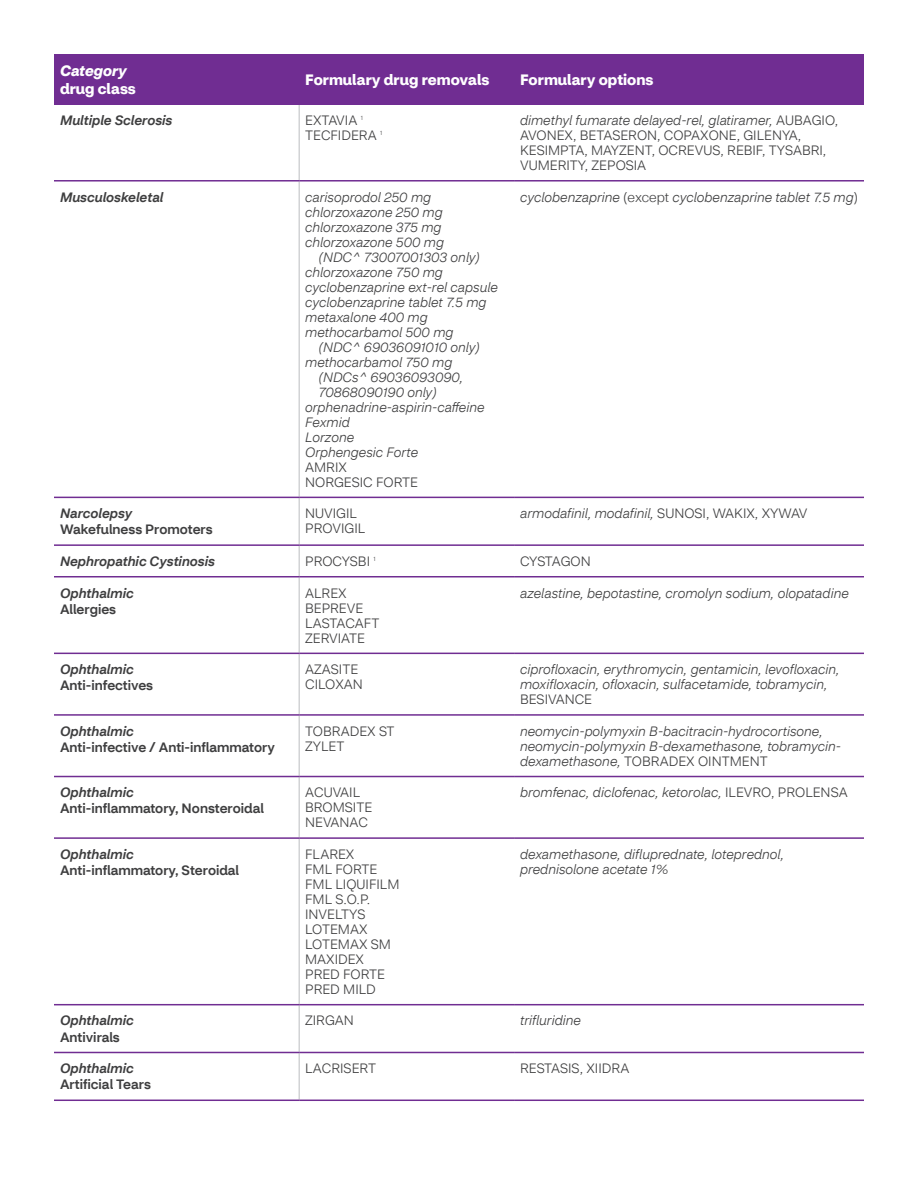
<style>
.page{position:relative;width:918px;height:1188px;background:#fff}
.page>*{position:absolute;margin:0;border:0;box-sizing:border-box;transform-origin:0 0}
.t1{font:700 15px/18.3px "CVS Health Sans";color:#fff}
.t2{font:italic 300 13.5px/15px "CVS Health Sans";color:#3e3e3f}
.t3{font:300 13.5px/15px "CVS Health Sans";color:#3e3e3f}
.t4{font:500 13.5px/16.2px "CVS Health Sans";color:#3e3e3f}
.t5{font:italic 500 13.5px/16.2px "CVS Health Sans";color:#3e3e3f}
.s1{font-style:italic}
.s2{font-style:normal}
</style>
<div class="page">
<div style="left:54px;top:54px;width:245px;height:51px;background:#702d92"></div>
<div style="left:299px;top:54px;width:215px;height:51px;background:#702d92"></div>
<div style="left:514px;top:54px;width:350px;height:51px;background:#702d92"></div>
<hr style="left:299px;top:105px;width:1px;height:75px;background:#bcbdc0">
<hr style="left:299px;top:182px;width:1px;height:315px;background:#bcbdc0">
<hr style="left:299px;top:498px;width:1px;height:46px;background:#bcbdc0">
<hr style="left:299px;top:546px;width:1px;height:30px;background:#bcbdc0">
<hr style="left:299px;top:577px;width:1px;height:76px;background:#bcbdc0">
<hr style="left:299px;top:654px;width:1px;height:60px;background:#bcbdc0">
<hr style="left:299px;top:716px;width:1px;height:60px;background:#bcbdc0">
<hr style="left:299px;top:777px;width:1px;height:60px;background:#bcbdc0">
<hr style="left:299px;top:839px;width:1px;height:165px;background:#bcbdc0">
<hr style="left:299px;top:1005px;width:1px;height:47px;background:#bcbdc0">
<hr style="left:299px;top:1053px;width:1px;height:47px;background:#bcbdc0">
<hr style="left:54px;top:180px;width:245px;height:2px;background:#702d92">
<hr style="left:299px;top:180px;width:215px;height:2px;background:#702d92">
<hr style="left:514px;top:180px;width:350px;height:2px;background:#702d92">
<hr style="left:54px;top:497px;width:245px;height:1px;background:#702d92">
<hr style="left:299px;top:497px;width:215px;height:1px;background:#702d92">
<hr style="left:514px;top:497px;width:350px;height:1px;background:#702d92">
<hr style="left:54px;top:544px;width:245px;height:2px;background:#702d92">
<hr style="left:299px;top:544px;width:215px;height:2px;background:#702d92">
<hr style="left:514px;top:544px;width:350px;height:2px;background:#702d92">
<hr style="left:54px;top:576px;width:245px;height:1px;background:#702d92">
<hr style="left:299px;top:576px;width:215px;height:1px;background:#702d92">
<hr style="left:514px;top:576px;width:350px;height:1px;background:#702d92">
<hr style="left:54px;top:653px;width:245px;height:1px;background:#702d92">
<hr style="left:299px;top:653px;width:215px;height:1px;background:#702d92">
<hr style="left:514px;top:653px;width:350px;height:1px;background:#702d92">
<hr style="left:54px;top:714px;width:245px;height:2px;background:#702d92">
<hr style="left:299px;top:714px;width:215px;height:2px;background:#702d92">
<hr style="left:514px;top:714px;width:350px;height:2px;background:#702d92">
<hr style="left:54px;top:776px;width:245px;height:1px;background:#702d92">
<hr style="left:299px;top:776px;width:215px;height:1px;background:#702d92">
<hr style="left:514px;top:776px;width:350px;height:1px;background:#702d92">
<hr style="left:54px;top:837px;width:245px;height:2px;background:#702d92">
<hr style="left:299px;top:837px;width:215px;height:2px;background:#702d92">
<hr style="left:514px;top:837px;width:350px;height:2px;background:#702d92">
<hr style="left:54px;top:1004px;width:245px;height:1px;background:#702d92">
<hr style="left:299px;top:1004px;width:215px;height:1px;background:#702d92">
<hr style="left:514px;top:1004px;width:350px;height:1px;background:#702d92">
<hr style="left:54px;top:1052px;width:245px;height:1px;background:#702d92">
<hr style="left:299px;top:1052px;width:215px;height:1px;background:#702d92">
<hr style="left:514px;top:1052px;width:350px;height:1px;background:#702d92">
<hr style="left:54px;top:1100px;width:245px;height:1px;background:#702d92">
<hr style="left:299px;top:1100px;width:215px;height:1px;background:#702d92">
<hr style="left:514px;top:1100px;width:350px;height:1px;background:#702d92">
<p class="t1" style="left:60px;top:62px;width:77px"><span class="s1">Category </span>drug class</p>
<p class="t1" style="left:305px;top:71px;width:186px">Formulary drug removals</p>
<p class="t1" style="left:520px;top:71px;width:135px">Formulary options</p>
<p class="t5" style="left:60px;top:112px;width:114px">Multiple Sclerosis</p>
<p class="t3" style="left:305px;top:113px;width:79px">EXTAVIA <sup>1<br></sup>TECFIDERA <sup>1</sup></p>
<p class="t3" style="left:520px;top:113px;width:320px"><span class="s1">dimethyl fumarate delayed-rel, glatiramer,</span> AUBAGIO, AVONEX, BETASERON, COPAXONE, GILENYA, KESIMPTA, MAYZENT, OCREVUS, REBIF, TYSABRI, VUMERITY, ZEPOSIA</p>
<p class="t5" style="left:60px;top:189px;width:105px">Musculoskeletal</p>
<p class="t2" style="left:305px;top:189px;width:128px">carisoprodol 250 mg</p>
<p class="t2" style="left:305px;top:204px;width:139px">chlorzoxazone 250 mg</p>
<p class="t2" style="left:305px;top:219px;width:138px">chlorzoxazone 375 mg</p>
<p class="t2" style="left:305px;top:234px;width:140px">chlorzoxazone 500 mg</p>
<p class="t2" style="left:319px;top:249px;width:163px">(NDC^ 73007001303 only)</p>
<p class="t2" style="left:305px;top:264px;width:139px">chlorzoxazone 750 mg</p>
<p class="t2" style="left:305px;top:279px;width:194px">cyclobenzaprine ext-rel capsule</p>
<p class="t2" style="left:305px;top:294px;width:183px">cyclobenzaprine tablet 7.5 mg</p>
<p class="t2" style="left:305px;top:309px;width:124px">metaxalone 400 mg</p>
<p class="t2" style="left:305px;top:324px;width:150px">methocarbamol 500 mg</p>
<p class="t2" style="left:319px;top:339px;width:163px">(NDC^ 69036091010 only)</p>
<p class="t2" style="left:305px;top:354px;width:149px">methocarbamol 750 mg</p>
<p class="t2" style="left:319px;top:369px;width:146px">(NDCs^ 69036093090,</p>
<p class="t2" style="left:319px;top:384px;width:120px">70868090190 only)</p>
<p class="t2" style="left:305px;top:399px;width:181px">orphenadrine-aspirin-caffeine</p>
<p class="t2" style="left:305px;top:414px;width:46px">Fexmid</p>
<p class="t2" style="left:305px;top:429px;width:51px">Lorzone</p>
<p class="t2" style="left:305px;top:444px;width:115px">Orphengesic Forte</p>
<p class="t3" style="left:305px;top:459px;width:43px">AMRIX</p>
<p class="t3" style="left:305px;top:474px;width:114px">NORGESIC FORTE</p>
<p class="t2" style="left:520px;top:189px;width:339px">cyclobenzaprine <span class="s2">(except</span> cyclobenzaprine tablet 7.5 mg<span class="s2">)</span></p>
<p class="t4" style="left:60px;top:505px;width:154px"><span class="s1">Narcolepsy<br></span>Wakefulness Promoters</p>
<p class="t3" style="left:305px;top:506px;width:62px">NUVIGIL<br>PROVIGIL</p>
<p class="t2" style="left:520px;top:506px;width:289px">armodafinil, modafinil, <span class="s2">SUNOSI, WAKIX, XYWAV</span></p>
<p class="t5" style="left:60px;top:553px;width:157px">Nephropathic Cystinosis</p>
<p class="t3" style="left:305px;top:554px;width:72px">PROCYSBI <sup>1</sup></p>
<p class="t3" style="left:520px;top:554px;width:72px">CYSTAGON</p>
<p class="t5" style="left:60px;top:585px;width:75px">Ophthalmic<br><span class="s2">Allergies</span></p>
<p class="t3" style="left:305px;top:585px;width:76px">ALREX<br>BEPREVE<br>LASTACAFT<br>ZERVIATE</p>
<p class="t2" style="left:520px;top:585px;width:330px">azelastine, bepotastine, cromolyn sodium, olopatadine</p>
<p class="t4" style="left:60px;top:661px;width:95px"><span class="s1">Ophthalmic<br></span>Anti-infectives</p>
<p class="t3" style="left:305px;top:662px;width:59px">AZASITE<br>CILOXAN</p>
<p class="t2" style="left:520px;top:662px;width:321px">ciprofloxacin, erythromycin, gentamicin, levofloxacin, moxifloxacin, ofloxacin, sulfacetamide, tobramycin,<br><span class="s2">BESIVANCE</span></p>
<p class="t4" style="left:60px;top:723px;width:216px"><span class="s1">Ophthalmic<br></span>Anti-infective / Anti-inflammatory</p>
<p class="t3" style="left:305px;top:724px;width:91px">TOBRADEX ST<br>ZYLET</p>
<p class="t2" style="left:520px;top:724px;width:322px">neomycin-polymyxin B-bacitracin-hydrocortisone, neomycin-polymyxin B-dexamethasone, tobramycin&shy;dexamethasone, <span class="s2">TOBRADEX OINTMENT</span></p>
<p class="t4" style="left:60px;top:785px;width:205px"><span class="s1">Ophthalmic<br></span>Anti-inflammatory, Nonsteroidal</p>
<p class="t3" style="left:305px;top:785px;width:69px">ACUVAIL<br>BROMSITE<br>NEVANAC</p>
<p class="t2" style="left:520px;top:785px;width:329px">bromfenac, diclofenac, ketorolac, <span class="s2">ILEVRO, PROLENSA</span></p>
<p class="t4" style="left:60px;top:846px;width:181px"><span class="s1">Ophthalmic<br></span>Anti-inflammatory, Steroidal</p>
<p class="t3" style="left:305px;top:847px;width:96px">FLAREX<br>FML FORTE<br>FML LIQUIFILM<br>FML S.O.P.<br>INVELTYS<br>LOTEMAX<br>LOTEMAX SM<br>MAXIDEX<br>PRED FORTE<br>PRED MILD</p>
<p class="t2" style="left:520px;top:847px;width:266px">dexamethasone, difluprednate, loteprednol, prednisolone acetate 1%</p>
<p class="t5" style="left:60px;top:1013px;width:75px">Ophthalmic<br><span class="s2">Antivirals</span></p>
<p class="t3" style="left:305px;top:1013px;width:50px">ZIRGAN</p>
<p class="t2" style="left:520px;top:1013px;width:62px">trifluridine</p>
<p class="t4" style="left:60px;top:1060px;width:93px"><span class="s1">Ophthalmic<br></span>Artificial Tears</p>
<p class="t3" style="left:305px;top:1061px;width:72px">LACRISERT</p>
<p class="t3" style="left:520px;top:1061px;width:111px">RESTASIS, XIIDRA</p>
</div>
